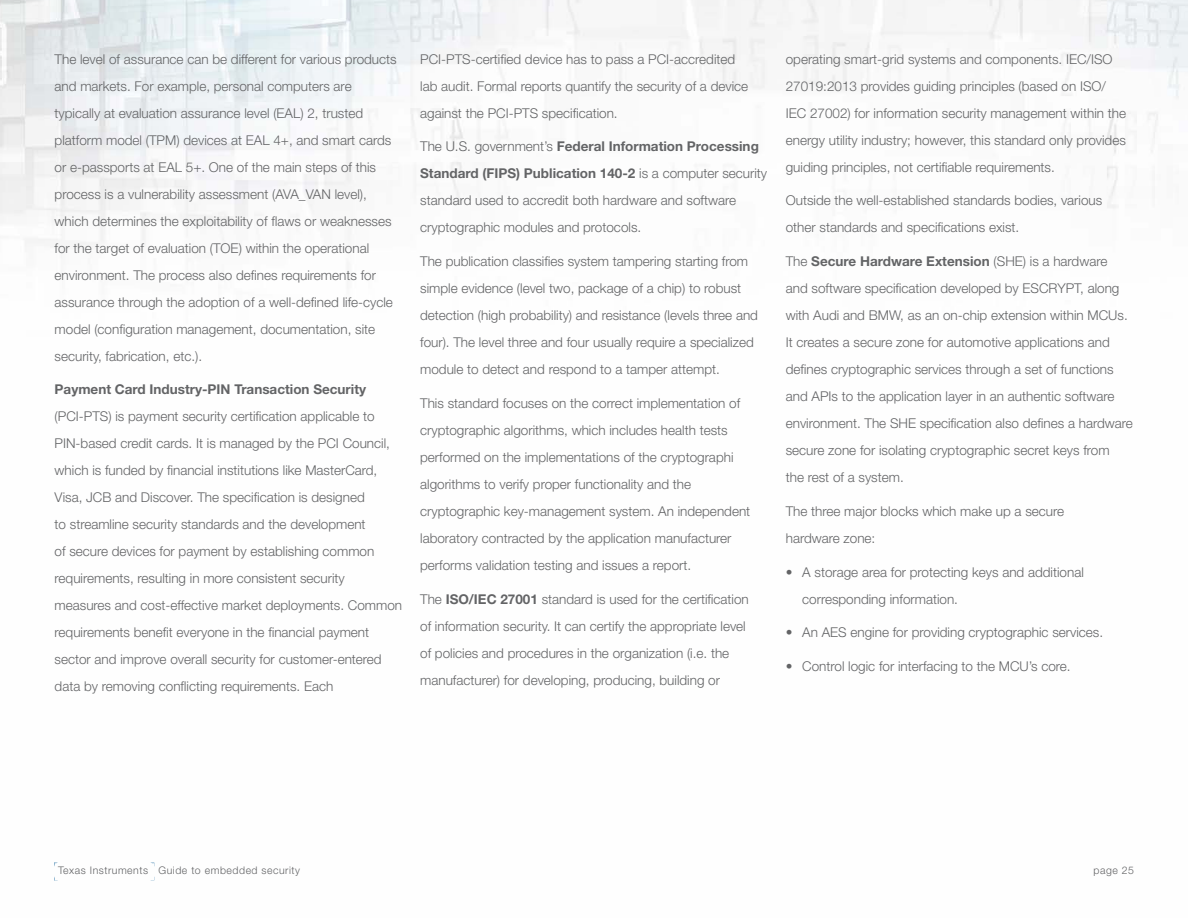
<style>
.page{position:relative;width:1188px;height:918px;background:#fff}
.page>*{position:absolute;margin:0;border:0;box-sizing:border-box;transform-origin:0 0}
.t1{font:300 13.5px/27px "Helvetica Neue LT Std";color:#636466}
.t2{font:700 13.5px "Helvetica Neue LT Std";color:#636466}
.t3{font:300 10.5px "Helvetica Neue LT Std";letter-spacing:.05em;color:#636466}
.s1{font-weight:700}
</style>
<div class="page">
<img style="left:0;top:0;width:1188px;height:881px">
<svg style="left:54px;top:863px;width:100px;height:17px"></svg>
<p class="t1" style="left:55px;top:45px;width:344px">The level of assurance can be different for various products and markets. For example, personal computers are typically at evaluation assurance level (EAL) 2, trusted platform model (TPM) devices at EAL 4+, and smart cards or e-passports at EAL 5+. One of the main steps of this process is a vulnerability assessment (AVA_VAN level), which determines the exploitability of flaws or weaknesses for the target of evaluation (TOE) within the operational environment. The process also defines requirements for assurance through the adoption of a well-defined life-cycle model (configuration management, documentation, site security, fabrication, etc.).</p>
<p class="t2" style="left:55px;top:381px;width:313px">Payment Card Industry-PIN Transaction Security</p>
<p class="t1" style="left:55px;top:403px;width:349px">(PCI-PTS) is payment security certification applicable to PIN-based credit cards. It is managed by the PCI Council, which is funded by financial institutions like MasterCard, Visa, JCB and Discover. The specification is designed<br>to streamline security standards and the development<br>of secure devices for payment by establishing common requirements, resulting in more consistent security measures and cost-effective market deployments. Common requirements benefit everyone in the financial payment sector and improve overall security for customer-entered data by removing conflicting requirements. Each</p>
<p class="t1" style="left:420px;top:45px;width:330px">PCI-PTS-certified device has to pass a PCI-accredited lab audit. Formal reports quantify the security of a device against the PCI-PTS specification.</p>
<p class="t1" style="left:420px;top:133px;width:349px">The U.S. government’s <span class="s1">Federal Information Processing Standard (FIPS) Publication 140-2</span> is a computer security standard used to accredit both hardware and software cryptographic modules and protocols.</p>
<p class="t1" style="left:420px;top:248px;width:339px">The publication classifies system tampering starting from simple evidence (level two, package of a chip) to robust detection (high probability) and resistance (levels three and four). The level three and four usually require a specialized module to detect and respond to a tamper attempt.</p>
<p class="t1" style="left:420px;top:389px;width:332px">This standard focuses on the correct implementation of cryptographic algorithms, which includes health tests performed on the implementations of the cryptographi algorithms to verify proper functionality and the cryptographic key-management system. An independent laboratory contracted by the application manufacturer performs validation testing and issues a report.</p>
<p class="t1" style="left:420px;top:585px;width:330px">The <span class="s1">ISO/IEC 27001</span> standard is used for the certification of information security. It can certify the appropriate level of policies and procedures in the organization (i.e. the manufacturer) for developing, producing, building or</p>
<p class="t1" style="left:786px;top:45px;width:342px">operating smart-grid systems and components. IEC/ISO 27019:2013 provides guiding principles (based on ISO/ IEC 27002) for information security management within the energy utility industry; however, this standard only provides guiding principles, not certifiable requirements.</p>
<p class="t1" style="left:786px;top:187px;width:318px">Outside the well-established standards bodies, various other standards and specifications exist.</p>
<p class="t1" style="left:786px;top:248px;width:349px">The <span class="s1">Secure Hardware Extension</span> (SHE) is a hardware<br>and software specification developed by ESCRYPT, along with Audi and BMW, as an on-chip extension within MCUs.<br>It creates a secure zone for automotive applications and defines cryptographic services through a set of functions and APIs to the application layer in an authentic software environment. The SHE specification also defines a hardware secure zone for isolating cryptographic secret keys from<br>the rest of a system.</p>
<p class="t1" style="left:786px;top:497px;width:280px">The three major blocks which make up a secure hardware zone:</p>
<p class="t1" style="left:802px;top:558px;width:283px;text-indent:-16px">• A storage area for protecting keys and additional corresponding information.</p>
<p class="t1" style="left:786px;top:619px;width:319px">• An AES engine for providing cryptographic services.</p>
<p class="t1" style="left:786px;top:653px;width:286px">• Control logic for interfacing to the MCU’s core.</p>
<p class="t3" style="left:58px;top:864px;width:244px">Texas Instruments Guide to embedded security</p>
<p class="t3" style="left:1093px;top:864px;width:42px">page 25</p>
</div>
